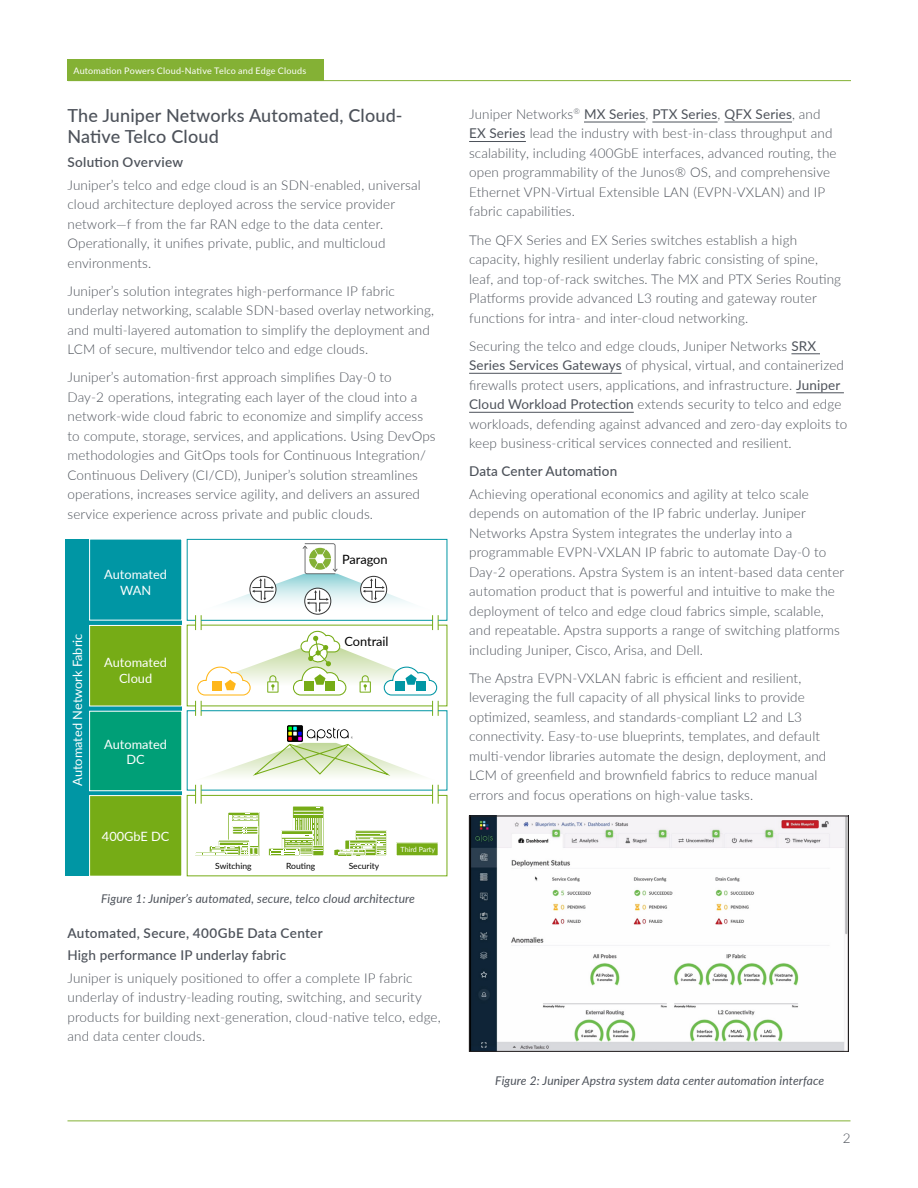
<style>
.page{position:relative;width:918px;height:1188px;background:#fff}
.page>*{position:absolute;margin:0;border:0;box-sizing:border-box;transform-origin:0 0}
.t1{font:500 18px/21px "Lato";letter-spacing:.01em;color:#4d525a}
.t2{font:300 13.5px/19.5px "Lato";letter-spacing:.01em;color:#4d525a}
.t3{font:500 13.5px "Lato";letter-spacing:.01em;color:#4d525a}
.t4{font:600 13.5px "Lato";letter-spacing:.02em;color:#4d525a}
.t5{font:12.75px/15.3px "Lato";color:#fff;text-align:center}
.t6{font:12.75px "Lato";color:#000}
.Figure_Caption{font:italic 12px "Lato";letter-spacing:.01em;color:#4d525a}
.t7{font:9px "Lato";letter-spacing:.025em;color:#fff}
.t8{font:8.55px "Lato";color:#000}
.t9{font:7.05px "Lato";color:#fff}
.s1{font-weight:400}
</style>
<div class="page">
<hr style="left:68px;top:80px;width:783px;height:1px;background:#84b135">
<hr style="left:68px;top:1120px;width:782px;height:1px;background:#84b135">
<div style="left:68px;top:60px;width:256px;height:21px;background:#84b135"></div>
<div style="left:65px;top:539px;width:117px;height:337px;background:#0096a4"></div>
<img style="left:287px;top:725px;width:65px;height:16px">
<svg style="left:186px;top:539px;width:262px;height:177px"></svg>
<hr style="left:201px;top:625px;width:232px;height:1px;background:#76ac16">
<hr style="left:201px;top:706px;width:231px;height:1px;background:#76ac16">
<hr style="left:201px;top:710px;width:232px;height:1px;background:#0096a4">
<svg style="left:186px;top:743px;width:262px;height:134px"></svg>
<hr style="left:201px;top:795px;width:231px;height:1px;background:#76ac16">
<div style="left:396px;top:843px;width:42px;height:13px;background:#76ac16"></div>
<div style="left:90px;top:625px;width:92px;height:81px;background:#76ac16"></div>
<div style="left:89px;top:625px;width:93px;height:81px;border:1px solid #fff"></div>
<div style="left:90px;top:711px;width:92px;height:80px;background:#009f77"></div>
<div style="left:90px;top:796px;width:92px;height:80px;background:#76ac16"></div>
<div style="left:89px;top:795px;width:93px;height:82px;border:1px solid #fff"></div>
<hr style="left:584px;top:122px;width:62px;height:1px;background:#4d525a">
<hr style="left:652px;top:122px;width:66px;height:1px;background:#4d525a">
<hr style="left:724px;top:122px;width:68px;height:1px;background:#4d525a">
<hr style="left:469px;top:141px;width:57px;height:1px;background:#4d525a">
<svg style="left:791px;top:353px;width:29px;height:1px"></svg>
<hr style="left:469px;top:373px;width:153px;height:1px;background:#4d525a">
<hr style="left:796px;top:392px;width:48px;height:1px;background:#4d525a">
<hr style="left:469px;top:412px;width:165px;height:1px;background:#4d525a">
<img style="left:471px;top:818px;width:376px;height:232px">
<div style="left:469px;top:816px;width:380px;height:236px;border:1px solid #231f20"></div>
<p class="t7" style="left:73px;top:64px;width:234px">Automation Powers Cloud-Native Telco and Edge Clouds</p>
<h1 class="t1" style="left:68px;top:105px;width:337px">The Juniper Networks Automated, Cloud-<br>Native Telco Cloud</h1>
<h2 class="t4" style="left:68px;top:152px;width:117px">Solution Overview</h2>
<p class="t2" style="left:68px;top:175px;width:355px">Juniper’s telco and edge cloud is an SDN-enabled, universal cloud architecture deployed across the service provider network—f from the far RAN edge to the data center.<br>Operationally, it unifies private, public, and multicloud environments.</p>
<p class="t2" style="left:68px;top:281px;width:368px">Juniper’s solution integrates high-performance IP fabric underlay networking, scalable SDN-based overlay networking, and multi-layered automation to simplify the deployment and LCM of secure, multivendor telco and edge clouds.</p>
<p class="t2" style="left:68px;top:367px;width:370px">Juniper’s automation-first approach simplifies Day-0 to<br>Day-2 operations, integrating each layer of the cloud into a network-wide cloud fabric to economize and simplify access to compute, storage, services, and applications. Using DevOps methodologies and GitOps tools for Continuous Integration/ Continuous Delivery (CI/CD), Juniper’s solution streamlines operations, increases service agility, and delivers an assured service experience across private and public clouds.</p>
<p class="t6" style="left:342px;top:550px;width:47px">Paragon</p>
<p class="t5" style="left:69px;top:786px;width:154px;rotate:-90deg">Automated Network Fabric</p>
<p class="t5" style="left:104px;top:567px;width:64px">Automated<br>WAN</p>
<p class="t5" style="left:104px;top:655px;width:64px">Automated<br>Cloud</p>
<p class="t5" style="left:104px;top:736px;width:64px">Automated<br>DC</p>
<p class="t5" style="left:102px;top:829px;width:69px">400GbE DC</p>
<p class="t6" style="left:344px;top:632px;width:46px">Contrail</p>
<p class="t8" style="left:215px;top:859px;width:38px">Switching</p>
<p class="t8" style="left:286px;top:859px;width:31px">Routing</p>
<p class="t8" style="left:349px;top:859px;width:32px">Security</p>
<p class="t9" style="left:401px;top:844px;width:36px">Third Party</p>
<p class="Figure_Caption" style="left:101px;top:891px;width:315px">Figure 1: Juniper’s automated, secure, telco cloud architecture</p>
<h2 class="t4" style="left:68px;top:923px;width:257px">Automated, Secure, 400GbE Data Center</h2>
<h3 class="t3" style="left:68px;top:945px;width:220px">High performance IP underlay fabric</h3>
<p class="t2" style="left:68px;top:968px;width:375px">Juniper is uniquely positioned to offer a complete IP fabric underlay of industry-leading routing, switching, and security products for building next-generation, cloud-native telco, edge, and data center clouds.</p>
<p class="t2" style="left:469px;top:104px;width:369px">Juniper Networks<sup>®</sup> <span class="s1">MX Series</span>, <span class="s1">PTX Series</span>, <span class="s1">QFX Series</span>, and <span class="s1">EX Series</span> lead the industry with best-in-class throughput and scalability, including 400GbE interfaces, advanced routing, the open programmability of the Junos® OS, and comprehensive Ethernet VPN-Virtual Extensible LAN (EVPN-VXLAN) and IP fabric capabilities.</p>
<p class="t2" style="left:469px;top:229px;width:373px">The QFX Series and EX Series switches establish a high capacity, highly resilient underlay fabric consisting of spine, leaf, and top-of-rack switches. The MX and PTX Series Routing Platforms provide advanced L3 routing and gateway router functions for intra- and inter-cloud networking.</p>
<p class="t2" style="left:469px;top:336px;width:380px">Securing the telco and edge clouds, Juniper Networks <span class="s1">SRX Series Services Gateways</span> of physical, virtual, and containerized firewalls protect users, applications, and infrastructure. <span class="s1">Juniper Cloud Workload Protection</span> extends security to telco and edge workloads, defending against advanced and zero-day exploits to keep business-critical services connected and resilient.</p>
<h3 class="t3" style="left:469px;top:461px;width:150px">Data Center Automation</h3>
<p class="t2" style="left:469px;top:484px;width:377px">Achieving operational economics and agility at telco scale depends on automation of the IP fabric underlay. Juniper Networks Apstra System integrates the underlay into a programmable EVPN-VXLAN IP fabric to automate Day-0 to Day-2 operations. Apstra System is an intent-based data center automation product that is powerful and intuitive to make the deployment of telco and edge cloud fabrics simple, scalable, and repeatable. Apstra supports a range of switching platforms including Juniper, Cisco, Arisa, and Dell.</p>
<p class="t2" style="left:469px;top:668px;width:359px">The Apstra EVPN-VXLAN fabric is efficient and resilient, leveraging the full capacity of all physical links to provide optimized, seamless, and standards-compliant L2 and L3 connectivity. Easy-to-use blueprints, templates, and default multi-vendor libraries automate the design, deployment, and LCM of greenfield and brownfield fabrics to reduce manual errors and focus operations on high-value tasks.</p>
<p class="Figure_Caption" style="left:495px;top:1072px;width:330px">Figure 2: Juniper Apstra system data center automation interface</p>
<p class="t2" style="left:843px;top:1128px;width:9px">2</p>
</div>
